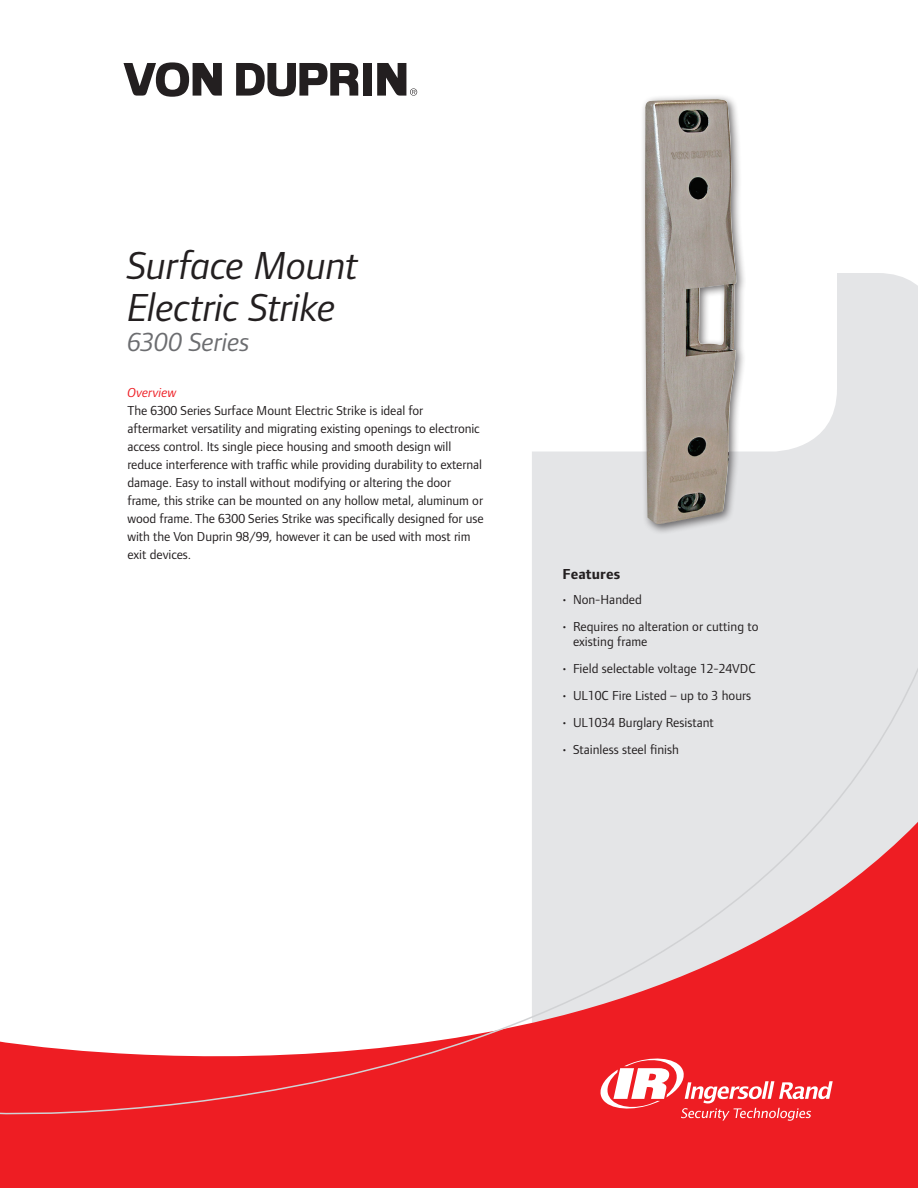
<style>
.page{position:relative;width:918px;height:1188px;background:#fff}
.page>*{position:absolute;margin:0;border:0;box-sizing:border-box;transform-origin:0 0}
.t1{font:italic 40.5px "Foundry Form Sans";letter-spacing:-.01em;color:#231f20}
.t2{font:italic 27px "Foundry Form Sans";color:#6c6d70}
.t3{font:700 15px "Foundry Form Sans";letter-spacing:.01em;color:#231f20}
.t4{font:13.5px/18px "Foundry Form Sans";letter-spacing:-.005em;color:#231f20}
.t5{font:italic 13.5px "Foundry Form Sans";color:#ee1d23}
</style>
<div class="page">
<div style="left:532px;top:273px;width:386px;height:320px;background:#e4e5e7"></div>
<div style="left:388px;top:104px;width:449px;height:348px;background:#fff;border-radius:63px"></div>
<div style="left:0;top:1140px;width:918px;height:48px;background:#ee1d23"></div>
<svg style="left:124px;top:62px;width:98px;height:35px"></svg>
<svg style="left:236px;top:63px;width:122px;height:33px"></svg>
<div style="left:363px;top:63px;width:9px;height:33px;background:#231f20"></div>
<svg style="left:377px;top:63px;width:40px;height:33px"></svg>
<svg style="left:0;top:593px;width:918px;height:547px"></svg>
<div style="left:640px;top:94px;width:107px;height:441px;background:#231f20;opacity:.65"></div>
<img style="left:644px;top:99px;width:93px;height:425px">
<p class="t1" style="left:128px;top:243px;width:232px">Surface Mount</p>
<p class="t1" style="left:128px;top:285px;width:210px">Electric Strike</p>
<p class="t2" style="left:128px;top:327px;width:124px">6300 Series</p>
<p class="t5" style="left:128px;top:385px;width:50px">Overview</p>
<p class="t4" style="left:128px;top:401px;width:358px">The 6300 Series Surface Mount Electric Strike is ideal for aftermarket versatility and migrating existing openings to electronic access control. Its single piece housing and smooth design will reduce interference with traffic while providing durability to external damage. Easy to install without modifying or altering the door frame, this strike can be mounted on any hollow metal, aluminum or wood frame. The 6300 Series Strike was specifically designed for use with the Von Duprin 98/99, however it can be used with most rim exit devices.</p>
<p class="t3" style="left:563px;top:565px;width:59px">Features</p>
<p class="t4" style="left:561px;top:591px;width:83px">• Non-Handed</p>
<p class="t4" style="left:573px;top:619px;width:187px;line-height:15px;text-indent:-12px">• Requires no alteration or cutting to existing frame</p>
<p class="t4" style="left:561px;top:660px;width:196px">• Field selectable voltage 12-24VDC</p>
<p class="t4" style="left:561px;top:687px;width:192px">• UL10C Fire Listed – up to 3 hours</p>
<p class="t4" style="left:561px;top:714px;width:155px">• UL1034 Burglary Resistant</p>
<p class="t4" style="left:561px;top:741px;width:119px">• Stainless steel finish</p>
</div>
